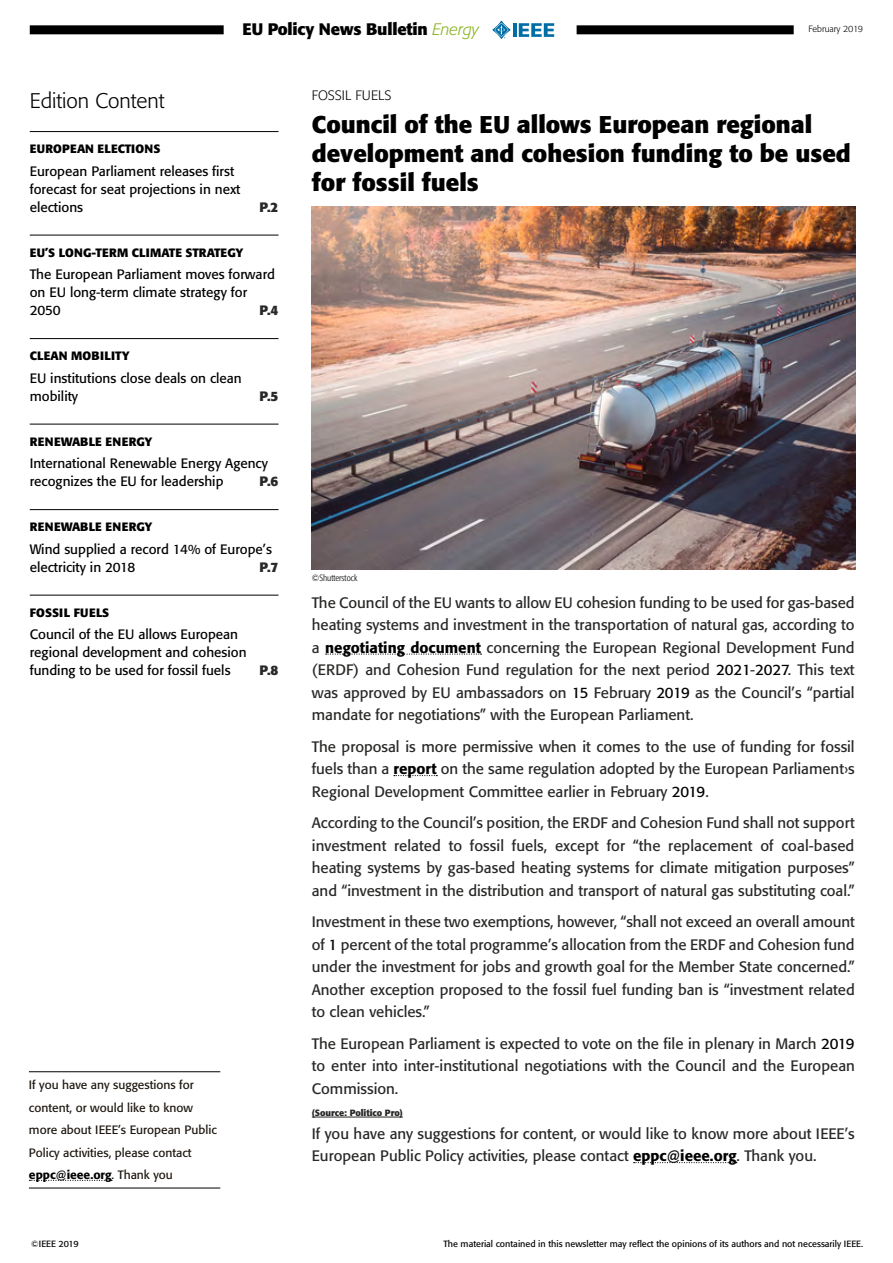
<style>
.page{position:relative;width:893px;height:1263px;background:#fff}
.page>*{position:absolute;margin:0;border:0;box-sizing:border-box;transform-origin:0 0}
.t1{font:700 24px/28.8px "Formata";color:#000}
.t2{font:300 21px "Formata";color:#000}
.t3{font:700 16.5px "Formata";letter-spacing:-.01em;color:#000}
.t4{font:15px/22.5px "Formata";color:#282827;text-align:justify}
.t5{font:13.5px/18px "Formata";color:#000}
.t6{font:700 13.5px "Formata";color:#282827}
.Topic{font:300 13.5px "Formata";color:#000}
.t7{font:12px/22.5px "Formata";color:#1d160f}
.t8{font:700 12px "Formata";letter-spacing:.02em;color:#000}
.t9{font:700 12px "Formata";color:#000}
.t10{font:9px "Formata";color:#000}
.Source{font:700 9px "Formata";color:#282827}
.Copyright{font:300 condensed 9px "Formata";color:#000}
.t11{font:300 9px "Formata";color:#000}
.s1{font-weight:300;font-style:italic;color:#8bb220}
.s2{font-weight:500;color:#000}
.s3{color:#000}
</style>
<div class="page">
<div style="left:30px;top:25px;width:194px;height:9px;background:#000"></div>
<div style="left:577px;top:25px;width:217px;height:9px;background:#000"></div>
<svg style="left:492px;top:21px;width:19px;height:18px"></svg>
<hr style="left:513px;top:23px;width:4px;height:14px;background:#006da5">
<svg style="left:519px;top:23px;width:35px;height:14px"></svg>
<hr style="left:29px;top:1071px;width:191px;height:1px;background:#000">
<hr style="left:29px;top:1188px;width:191px;height:1px;background:#000">
<svg style="left:29px;top:1180px;width:83px;height:1px"></svg>
<hr style="left:30px;top:131px;width:249px;height:1px;background:#000">
<hr style="left:30px;top:235px;width:249px;height:1px;background:#000">
<hr style="left:30px;top:338px;width:249px;height:1px;background:#000">
<hr style="left:30px;top:424px;width:249px;height:1px;background:#000">
<hr style="left:30px;top:509px;width:249px;height:1px;background:#000">
<hr style="left:30px;top:595px;width:249px;height:1px;background:#000">
<svg style="left:326px;top:653px;width:155px;height:2px"></svg>
<svg style="left:394px;top:775px;width:43px;height:1px"></svg>
<hr style="left:312px;top:1117px;width:91px;height:1px;background:#282827">
<svg style="left:634px;top:1162px;width:103px;height:1px"></svg>
<img style="left:312px;top:206px;width:543px;height:363px">
<p class="t3" style="left:242px;top:19px;width:238px">EU Policy News Bulletin <span class="s1">Energy</span></p>
<p class="t11" style="left:809px;top:24px;width:56px">February 2019</p>
<h2 class="t2" style="left:30px;top:88px;width:136px">Edition Content</h2>
<p class="t8" style="left:30px;top:141px;width:132px">EUROPEAN ELECTIONS</p>
<p class="t5" style="left:30px;top:162px;width:212px">European Parliament releases first forecast for seat projections in next elections</p>
<p class="t6" style="left:259px;top:198px;width:21px">P.2</p>
<p class="t9" style="left:30px;top:245px;width:215px">EU’S LONG-TERM CLIMATE STRATEGY</p>
<p class="t5" style="left:30px;top:265px;width:247px">The European Parliament moves forward on EU long-term climate strategy for<br>2050</p>
<p class="t6" style="left:259px;top:302px;width:21px">P.4</p>
<p class="t8" style="left:30px;top:348px;width:102px">CLEAN MOBILITY</p>
<p class="t5" style="left:30px;top:369px;width:214px">EU institutions close deals on clean mobility</p>
<p class="t6" style="left:259px;top:387px;width:21px">P.5</p>
<p class="t8" style="left:30px;top:434px;width:124px">RENEWABLE ENERGY</p>
<p class="t5" style="left:30px;top:454px;width:240px">International Renewable Energy Agency recognizes the EU for leadership</p>
<p class="t6" style="left:259px;top:473px;width:21px">P.6</p>
<p class="t8" style="left:30px;top:519px;width:124px">RENEWABLE ENERGY</p>
<p class="t5" style="left:30px;top:540px;width:244px">Wind supplied a record 14% of Europe’s electricity in 2018</p>
<p class="t6" style="left:259px;top:558px;width:21px">P.7</p>
<p class="t8" style="left:30px;top:605px;width:81px">FOSSIL FUELS</p>
<p class="t5" style="left:30px;top:625px;width:218px">Council of the EU allows European regional development and cohesion funding to be used for fossil fuels</p>
<p class="t6" style="left:259px;top:662px;width:21px">P.8</p>
<p class="t7" style="left:29px;top:1073px;width:189px">If you have any suggestions for content, or would like to know more about IEEE’s European Public<br>Policy activities, please contact <span class="s2">eppc@ieee.org</span>. Thank you</p>
<p class="Topic" style="left:312px;top:87px;width:81px">FOSSIL FUELS</p>
<p class="t1" style="left:312px;top:110px;width:540px">Council of the EU allows European regional development and cohesion funding to be used for fossil fuels</p>
<p class="Copyright" style="left:312px;top:572px;width:47px">©Shutterstock</p>
<p class="t4" style="left:312px;top:591px;width:544px">The Council of the EU wants to allow EU cohesion funding to be used for gas-based heating systems and investment in the transportation of natural gas, according to a <span class="s2">negotiating document</span> concerning the European Regional Development Fund (ERDF) and Cohesion Fund regulation for the next period <span class="s3">2021</span>-<span class="s3">2027</span>. This text was approved by EU ambassadors on <span class="s3">15</span> February <span class="s3">2019</span> as the Council’s “partial mandate for negotiations” with the European Parliament.</p>
<p class="t4" style="left:312px;top:735px;width:544px">The proposal is more permissive when it comes to the use of funding for fossil fuels than a <span class="s2">report</span> on the same regulation adopted by the European Parliament›s Regional Development Committee earlier in February <span class="s3">2019</span>.</p>
<p class="t4" style="left:312px;top:811px;width:544px">According to the Council’s position, the ERDF and Cohesion Fund shall not support investment related to fossil fuels, except for “the replacement of coal-based heating systems by gas-based heating systems for climate mitigation purposes” and “investment in the distribution and transport of natural gas substituting coal.”</p>
<p class="t4" style="left:312px;top:910px;width:544px">Investment in these two exemptions, however, “shall not exceed an overall amount of <span class="s3">1</span> percent of the total programme’s allocation from the ERDF and Cohesion fund under the investment for jobs and growth goal for the Member State concerned.” Another exception proposed to the fossil fuel funding ban is “investment related to clean vehicles.”</p>
<p class="t4" style="left:312px;top:1032px;width:545px">The European Parliament is expected to vote on the file in plenary in March <span class="s3">2019 </span>to enter into inter-institutional negotiations with the Council and the European Commission.</p>
<p class="Source" style="left:312px;top:1107px;width:93px">(Source: Politico Pro)</p>
<p class="t4" style="left:312px;top:1122px;width:544px">If you have any suggestions for content, or would like to know more about IEEE’s<br>European Public Policy activities, please contact <span class="s2">eppc@ieee.org</span>. Thank you.</p>
<p class="t10" style="left:31px;top:1238px;width:49px">©IEEE 2019</p>
<p class="t10" style="left:443px;top:1238px;width:421px">The material contained in this newsletter may reflect the opinions of its authors and not necessarily IEEE.</p>
</div>
